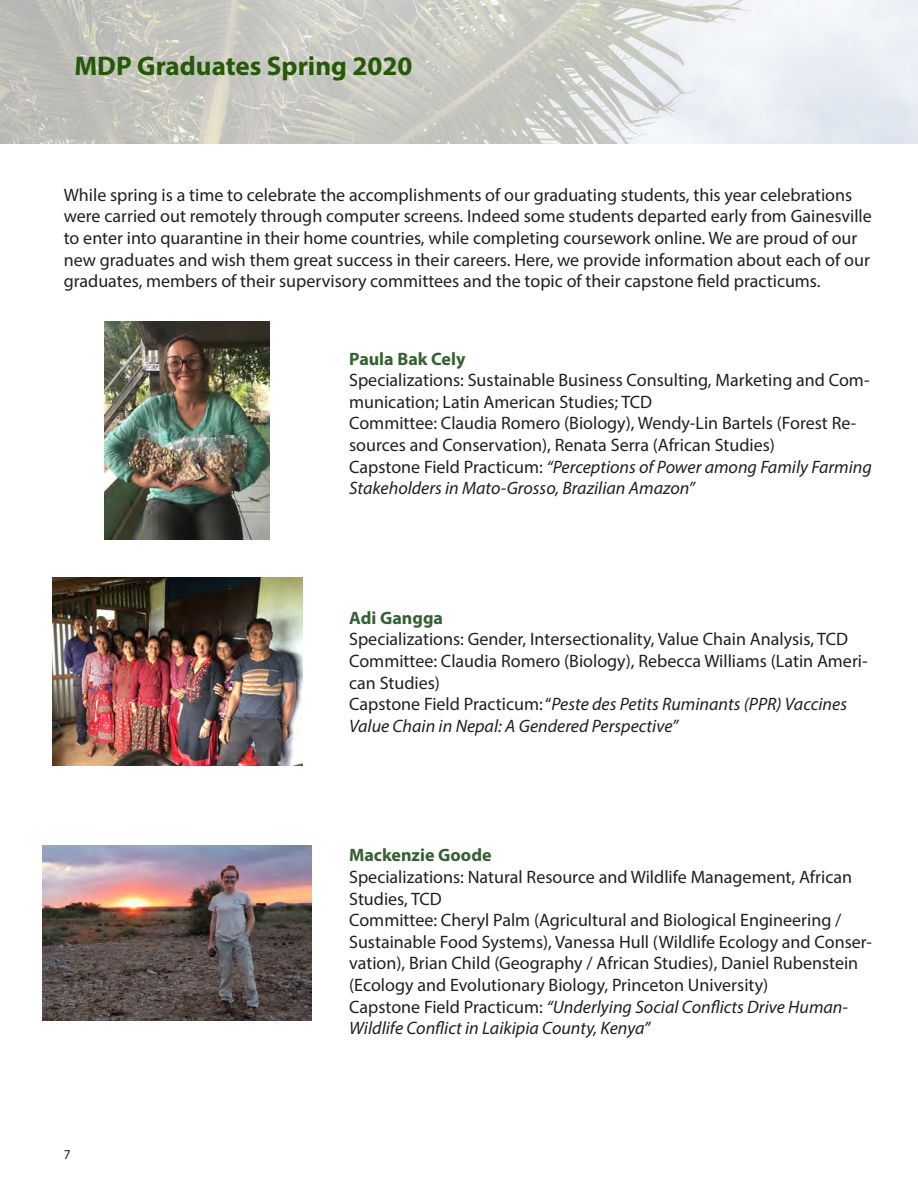
<style>
.page{position:relative;width:918px;height:1188px;background:#fff}
.page>*{position:absolute;margin:0;border:0;box-sizing:border-box;transform-origin:0 0}
.t1{font:700 27px "Myriad Pro";color:#245906}
.t2{font:18px/21.6px "Myriad Pro";color:#231f20}
.t3{font:italic 18px/21.6px "Myriad Pro";color:#231f20}
.t4{font:700 18px "Myriad Pro";color:#336130}
.t5{font:13.5px "Myriad Pro";color:#231f20}
.s1{font-style:normal}
</style>
<div class="page">
<img style="left:0;top:0;width:918px;height:144px">
<img style="left:105px;top:321px;width:164px;height:218px">
<img style="left:52px;top:578px;width:250px;height:187px">
<img style="left:43px;top:846px;width:269px;height:175px">
<p class="t1" style="left:74px;top:49px;width:339px">MDP Graduates Spring 2020</p>
<p class="t2" style="left:64px;top:184px;width:810px">While spring is a time to celebrate the accomplishments of our graduating students, this year celebrations were carried out remotely through computer screens. Indeed some students departed early from Gainesville to enter into quarantine in their home countries, while completing coursework online. We are proud of our new graduates and wish them great success in their careers. Here, we provide information about each of our graduates, members of their supervisory committees and the topic of their capstone field practicums.</p>
<p class="t4" style="left:349px;top:347px;width:118px">Paula Bak Cely</p>
<p class="t2" style="left:349px;top:369px;width:522px">Specializations: Sustainable Business Consulting, Marketing and Com&shy;munication; Latin American Studies; TCD</p>
<p class="t2" style="left:349px;top:412px;width:509px">Committee: Claudia Romero (Biology), Wendy-Lin Bartels (Forest Re&shy;sources and Conservation), Renata Serra (African Studies)</p>
<p class="t3" style="left:349px;top:455px;width:524px"><span class="s1">Capstone Field Practicum:</span> “Perceptions of Power among Family Farming<br>Stakeholders in Mato-Grosso, Brazilian Amazon”</p>
<p class="t4" style="left:349px;top:606px;width:95px">Adi Gangga</p>
<p class="t2" style="left:349px;top:628px;width:500px">Specializations: Gender, Intersectionality, Value Chain Analysis, TCD</p>
<p class="t2" style="left:349px;top:650px;width:520px">Committee: Claudia Romero (Biology), Rebecca Williams (Latin Ameri&shy;can Studies)</p>
<p class="t3" style="left:349px;top:693px;width:499px"><span class="s1">Capstone Field Practicum: “</span>Peste des Petits Ruminants (PPR) Vaccines<br>Value Chain in Nepal: A Gendered Perspective”</p>
<p class="t5" style="left:64px;top:1146px;width:8px">7</p>
<p class="t4" style="left:349px;top:843px;width:144px">Mackenzie Goode</p>
<p class="t2" style="left:349px;top:866px;width:504px">Specializations: Natural Resource and Wildlife Management, African<br>Studies, TCD</p>
<p class="t2" style="left:349px;top:909px;width:524px">Committee: Cheryl Palm (Agricultural and Biological Engineering / Sustainable Food Systems), Vanessa Hull (Wildlife Ecology and Conser&shy;vation), Brian Child (Geography / African Studies), Daniel Rubenstein (Ecology and Evolutionary Biology, Princeton University)</p>
<p class="t3" style="left:349px;top:995px;width:500px"><span class="s1">Capstone Field Practicum:</span> “Underlying Social Conflicts Drive Human-<br>Wildlife Conflict in Laikipia County, Kenya”</p>
</div>
